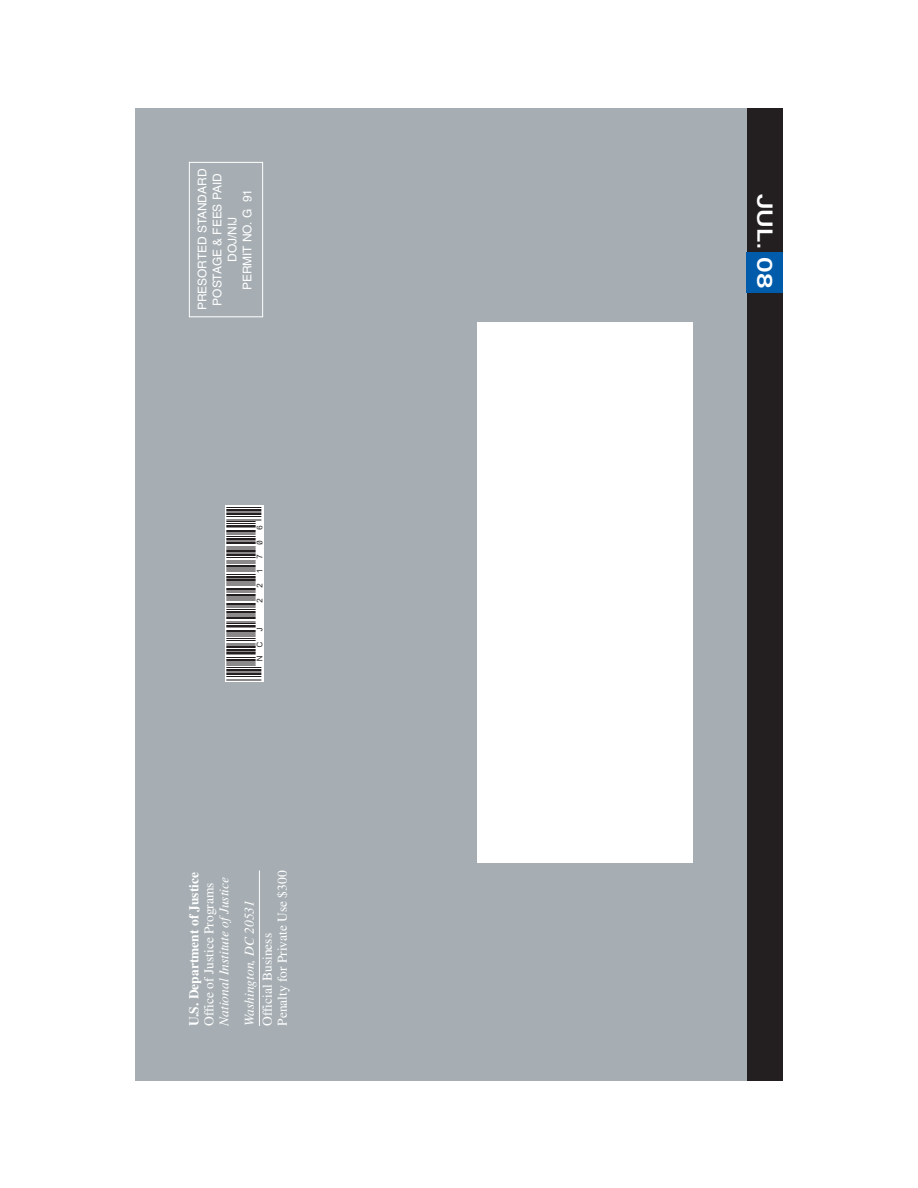
<style>
.page{position:relative;width:918px;height:1188px;background:#fff}
.page>*{position:absolute;margin:0;border:0;box-sizing:border-box;transform-origin:0 0}
.t1{font:700 expanded 21px "Univers";color:#fff}
.t2{font:18px "CB39 H1 N";color:#231f20}
.t3{font:13.5px/15px "Times";color:#fff}
.t4{font:italic 13.5px/25.5px "Times";color:#fff}
.t5{font:700 13.5px "Times";color:#fff}
.t6{font:12px/15px "Helvetica";letter-spacing:-.005em;color:#fff;text-align:center}
</style>
<div class="page">
<div style="left:135px;top:108px;width:612px;height:972px;background:#a6aeb3"></div>
<div style="left:747px;top:108px;width:36px;height:972px;background:#231f20"></div>
<div style="left:747px;top:252px;width:36px;height:41px;background:#005cab"></div>
<hr style="left:259px;top:870px;width:1px;height:156px;background:#fff">
<div style="left:189px;top:162px;width:74px;height:155px;border:1px solid #fff"></div>
<div style="left:477px;top:322px;width:216px;height:540px;background:#fff"></div>
<div style="left:225px;top:505px;width:39px;height:177px;background:#fff"></div>
<p class="t6" style="left:196px;top:310px;width:143px;rotate:-90deg">PRESORTED STANDARD<br>POSTAGE &amp; FEES PAID<br>DOJ/NIJ<br>PERMIT NO. G 91</p>
<h2 class="t2" style="left:246px;top:681px;width:176px;rotate:-90deg">*NCJ~221706*</h2>
<p class="t5" style="left:189px;top:1026px;width:155px;rotate:-90deg">U.S. Department of Justice</p>
<p class="t3" style="left:203px;top:1026px;width:145px;rotate:-90deg">Office of Justice Programs</p>
<p class="t4" style="left:212px;top:1026px;width:151px;rotate:-90deg">National Institute of Justice<br>Washington, DC 20531</p>
<p class="t3" style="left:261px;top:1026px;width:157px;rotate:-90deg">Official Business<br>Penalty for Private Use $300</p>
<h1 class="t1" style="left:773px;top:194px;width:96px;rotate:90deg">JUL. 08</h1>
</div>
